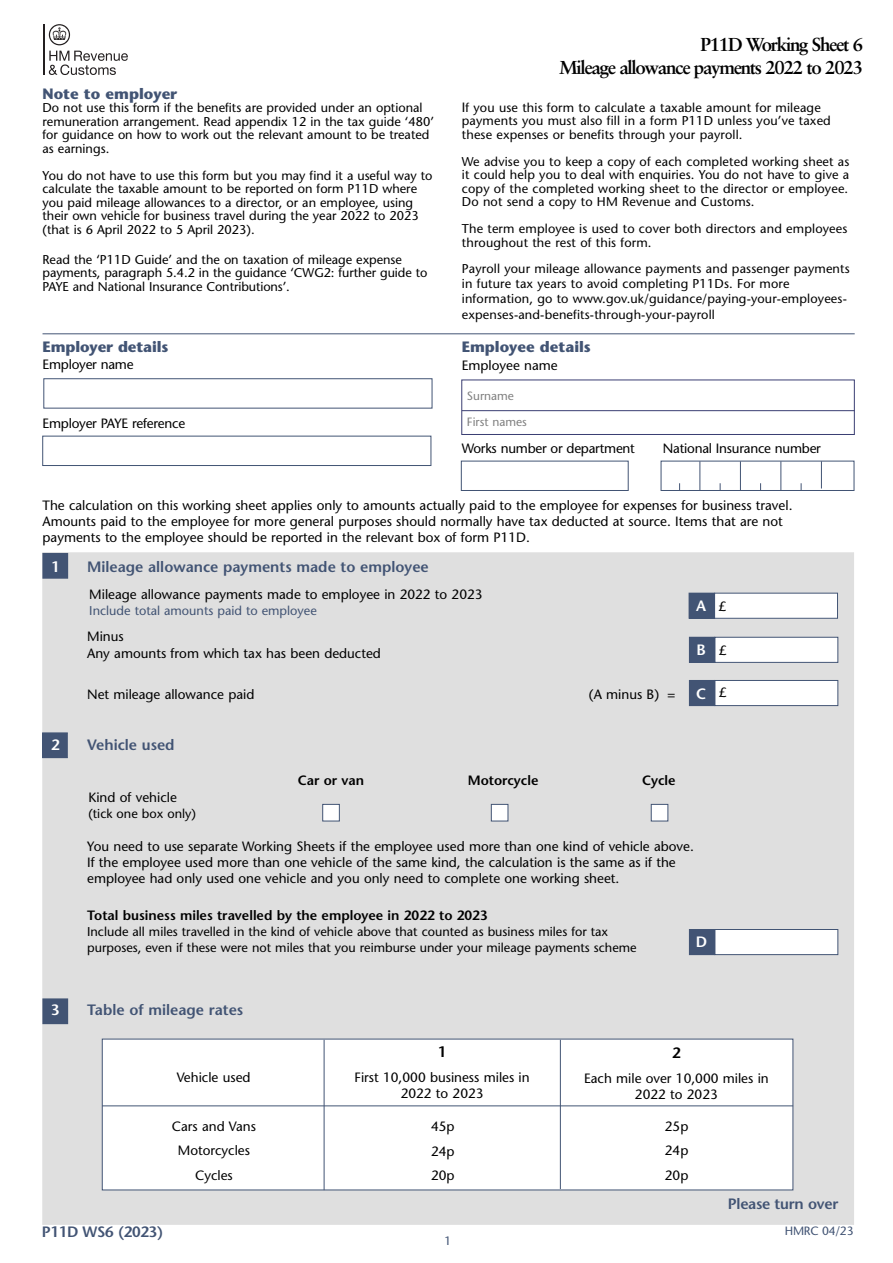
<style>
.page{position:relative;width:893px;height:1263px;background:#fff}
.page>*{position:absolute;margin:0;border:0;box-sizing:border-box;transform-origin:0 0}
.t1{font:700 18.75px/22.5px "Sabon";letter-spacing:-.065em;color:#000;text-align:right}
.t2{font:600 15px "Stone Sans";color:#425474}
.t3{font:700 15px "Stone Sans";color:#425474}
.t4{font:600 15px "Stone Sans";letter-spacing:-.02em;color:#425474}
.t5{font:600 15px "Stone Sans";color:#fff}
.t6{font:600 15px "Stone Sans";color:#000}
.t7{font:13.5px/16.2px "Stone Sans";color:#000}
.t8{font:600 13.5px "Stone Sans";color:#000}
.t9{font:12.75px/13.5px "Stone Sans";color:#000}
.t10{font:12.75px "Stone Sans";color:#425474}
.t11{font:12px/25.8px "Stone Sans";color:#808080}
.t12{font:12px "Stone Sans";letter-spacing:-.015em;color:#425474}
.s1{font-size:13.5px}
.s2{font-weight:400;font-size:13.5px;color:#000}
</style>
<div class="page">
<div style="left:43px;top:553px;width:810px;height:671px;background:#dfdfdf"></div>
<div style="left:43px;top:733px;width:24px;height:24px;background:#425474"></div>
<div style="left:42px;top:732px;width:26px;height:26px;border:1px solid #425474"></div>
<div style="left:43px;top:554px;width:24px;height:24px;background:#425474"></div>
<div style="left:43px;top:553px;width:25px;height:25px;border:1px solid #425474"></div>
<svg style="left:49px;top:51px;width:79px;height:24px"></svg>
<hr style="left:43px;top:24px;width:1px;height:51px;background:#231f20">
<svg style="left:49px;top:24px;width:21px;height:21px"></svg>
<hr style="left:43px;top:334px;width:812px;height:1px;background:#425474">
<div style="left:715px;top:593px;width:122px;height:25px;background:#fff"></div>
<div style="left:689px;top:593px;width:25px;height:25px;background:#425474"></div>
<div style="left:715px;top:637px;width:123px;height:25px;background:#fff"></div>
<div style="left:715px;top:637px;width:123px;height:25px;border:1px solid #425474"></div>
<div style="left:689px;top:637px;width:25px;height:25px;background:#425474"></div>
<div style="left:689px;top:637px;width:26px;height:25px;border:1px solid #425474"></div>
<div style="left:715px;top:929px;width:123px;height:26px;background:#fff"></div>
<div style="left:715px;top:929px;width:123px;height:26px;border:1px solid #425474"></div>
<div style="left:689px;top:929px;width:25px;height:26px;background:#425474"></div>
<div style="left:689px;top:929px;width:26px;height:26px;border:1px solid #425474"></div>
<div style="left:323px;top:804px;width:16px;height:17px;background:#fff"></div>
<div style="left:322px;top:804px;width:18px;height:17px;border:1px solid #425474"></div>
<div style="left:491px;top:804px;width:17px;height:17px;background:#fff"></div>
<div style="left:491px;top:804px;width:17px;height:17px;border:1px solid #425474"></div>
<div style="left:651px;top:804px;width:17px;height:17px;background:#fff"></div>
<div style="left:651px;top:804px;width:17px;height:17px;border:1px solid #425474"></div>
<div style="left:43px;top:999px;width:24px;height:24px;background:#425474"></div>
<div style="left:43px;top:998px;width:25px;height:26px;border:1px solid #425474"></div>
<div style="left:102px;top:1039px;width:691px;height:151px;background:#fff"></div>
<hr style="left:324px;top:1040px;width:1px;height:150px;background:#425474">
<hr style="left:560px;top:1040px;width:1px;height:149px;background:#425474">
<hr style="left:102px;top:1105px;width:691px;height:1px;background:#425474">
<div style="left:715px;top:680px;width:123px;height:26px;background:#fff"></div>
<div style="left:715px;top:680px;width:123px;height:26px;border:1px solid #425474"></div>
<div style="left:689px;top:680px;width:25px;height:26px;background:#425474"></div>
<div style="left:689px;top:680px;width:26px;height:26px;border:1px solid #425474"></div>
<div style="left:44px;top:378px;width:388px;height:30px;border:1px solid #425474"></div>
<div style="left:43px;top:436px;width:388px;height:30px;border:1px solid #425474"></div>
<div style="left:661px;top:461px;width:193px;height:30px;border:1px solid #425474"></div>
<svg style="left:700px;top:461px;width:1px;height:29px"></svg>
<svg style="left:740px;top:461px;width:1px;height:29px"></svg>
<svg style="left:781px;top:461px;width:1px;height:29px"></svg>
<svg style="left:821px;top:461px;width:1px;height:27px"></svg>
<div style="left:461px;top:461px;width:167px;height:30px;border:1px solid #425474"></div>
<div style="left:461px;top:380px;width:394px;height:55px;border:1px solid #3a3e72"></div>
<hr style="left:462px;top:410px;width:393px;height:1px;background:#3a3e72">
<p class="t3" style="left:43px;top:88px;width:136px">Note to employer</p>
<p class="t9" style="left:43px;top:102px;width:393px">Do not use this form if the benefits are provided under an optional remuneration arrangement. Read appendix 12 in the tax guide ‘480’ for guidance on how to work out the relevant amount to be treated as earnings.</p>
<p class="t9" style="left:43px;top:170px;width:392px">You do not have to use this form but you may find it a useful way to calculate the taxable amount to be reported on form P11D where you paid mileage allowances to a director, or an employee, using their own vehicle for business travel during the year 2022 to 2023 (that is 6 April 2022 to 5 April 2023).</p>
<p class="t9" style="left:43px;top:254px;width:386px">Read the ‘P11D Guide’ and the on taxation of mileage expense payments, paragraph 5.4.2 in the guidance ‘CWG2: further guide to<br>PAYE and National Insurance Contributions’.</p>
<p class="t3" style="left:43px;top:341px;width:127px">Employer details</p>
<p class="t7" style="left:43px;top:357px;width:93px">Employer name</p>
<p class="t7" style="left:43px;top:416px;width:144px">Employer PAYE reference</p>
<h1 class="t1" style="left:559px;top:35px;width:306px">P11D Working Sheet 6<br>Mileage allowance payments 2022 to 2023</h1>
<p class="t9" style="left:462px;top:102px;width:370px"><span class="s1">I</span>f you use this form to calculate a taxable amount for mileage payments you must also fill in a form P11D unless you’ve taxed these expenses or benefits through your payroll.</p>
<p class="t9" style="left:462px;top:156px;width:389px;text-align:justify">We advise you to keep a copy of each completed working sheet as it could help you to deal with enquiries. You do not have to give a copy of the completed working sheet to the director or employee.<br>Do not send a copy to HM Revenue and Customs.</p>
<p class="t9" style="left:462px;top:223px;width:387px">The term employee is used to cover both directors and employees throughout the rest of this form.</p>
<p class="t9" style="left:462px;top:262px;width:389px;line-height:15.3px">Payroll your mileage allowance payments and passenger payments in future tax years to avoid completing P11Ds. For more information, go to www.gov.uk/guidance/paying-your-employees&shy;expenses-and-benefits-through-your-payroll</p>
<p class="t3" style="left:462px;top:341px;width:131px">Employee details</p>
<p class="t7" style="left:462px;top:359px;width:97px">Employee name</p>
<p class="t11" style="left:467px;top:384px;width:61px">Surname<br>First names</p>
<p class="t7" style="left:462px;top:441px;width:175px">Works number or department</p>
<p class="t7" style="left:663px;top:441px;width:160px">National Insurance number</p>
<p class="t7" style="left:43px;top:499px;width:751px">The calculation on this working sheet applies only to amounts actually paid to the employee for expenses for business travel.<br>Amounts paid to the employee for more general purposes should normally have tax deducted at source. Items that are not payments to the employee should be reported in the relevant box of form P11D.</p>
<p class="t5" style="left:51px;top:561px;width:10px">1</p>
<p class="t2" style="left:87px;top:561px;width:343px">Mileage allowance payments made to employee</p>
<p class="t7" style="left:89px;top:587px;width:395px">Mileage allowance payments made to employee in 2022 to 2023</p>
<p class="t10" style="left:89px;top:606px;width:229px">Include total amounts paid to employee</p>
<p class="t7" style="left:87px;top:629px;width:295px;line-height:17px">Minus<br>Any amounts from which tax has been deducted</p>
<p class="t7" style="left:87px;top:687px;width:169px">Net mileage allowance paid</p>
<p class="t7" style="left:589px;top:687px;width:88px">(A minus B) =</p>
<p class="t5" style="left:51px;top:739px;width:10px">2</p>
<p class="t2" style="left:87px;top:739px;width:89px">Vehicle used</p>
<p class="t8" style="left:298px;top:775px;width:68px">Car or van</p>
<p class="t8" style="left:468px;top:775px;width:72px">Motorcycle</p>
<p class="t8" style="left:642px;top:775px;width:35px">Cycle</p>
<p class="t7" style="left:88px;top:791px;width:90px">Kind of vehicle</p>
<p class="t9" style="left:88px;top:808px;width:109px">(tick one box only)</p>
<p class="t5" style="left:696px;top:600px;width:12px">A</p>
<p class="t5" style="left:697px;top:644px;width:11px">B</p>
<p class="t7" style="left:719px;top:600px;width:9px">£</p>
<p class="t7" style="left:719px;top:644px;width:9px">£</p>
<p class="t5" style="left:696px;top:687px;width:32px">C <span class="s2">£</span></p>
<p class="t7" style="left:87px;top:840px;width:608px">You need to use separate Working Sheets if the employee used more than one kind of vehicle above.<br>If the employee used more than one vehicle of the same kind, the calculation is the same as if the employee had only used one vehicle and you only need to complete one working sheet.</p>
<p class="t8" style="left:87px;top:910px;width:402px">Total business miles travelled by the employee in 2022 to 2023</p>
<p class="t9" style="left:87px;top:925px;width:551px;line-height:15.6px">Include all miles travelled in the kind of vehicle above that counted as business miles for tax purposes, even if these were not miles that you reimburse under your mileage payments scheme</p>
<p class="t5" style="left:696px;top:936px;width:13px">D</p>
<p class="t5" style="left:51px;top:1004px;width:10px">3</p>
<p class="t2" style="left:87px;top:1004px;width:158px">Table of mileage rates</p>
<p class="t7" style="left:177px;top:1071px;width:75px">Vehicle used</p>
<p class="t6" style="left:438px;top:1046px;width:10px">1</p>
<p class="t7" style="left:355px;top:1071px;width:177px;text-align:center">First 10,000 business miles in<br>2022 to 2023</p>
<p class="t6" style="left:672px;top:1046px;width:10px">2</p>
<p class="t7" style="left:584px;top:1071px;width:186px;text-align:center">Each mile over 10,000 miles in<br>2022 to 2023</p>
<p class="t7" style="left:172px;top:1115px;width:86px;line-height:24.8px;text-align:center">Cars and Vans<br>Motorcycles<br>Cycles</p>
<p class="t7" style="left:431px;top:1115px;width:25px;line-height:24.8px;text-align:justify">45p 24p 20p</p>
<p class="t7" style="left:665px;top:1115px;width:25px;line-height:24.8px;text-align:justify">25p 24p 20p</p>
<p class="t2" style="left:728px;top:1198px;width:112px">Please turn over</p>
<p class="t4" style="left:42px;top:1225px;width:123px">P11D WS6 (2023)</p>
<p class="t12" style="left:785px;top:1226px;width:70px">HMRC 04/23</p>
<p class="t12" style="left:444px;top:1236px;width:8px">1</p>
</div>
